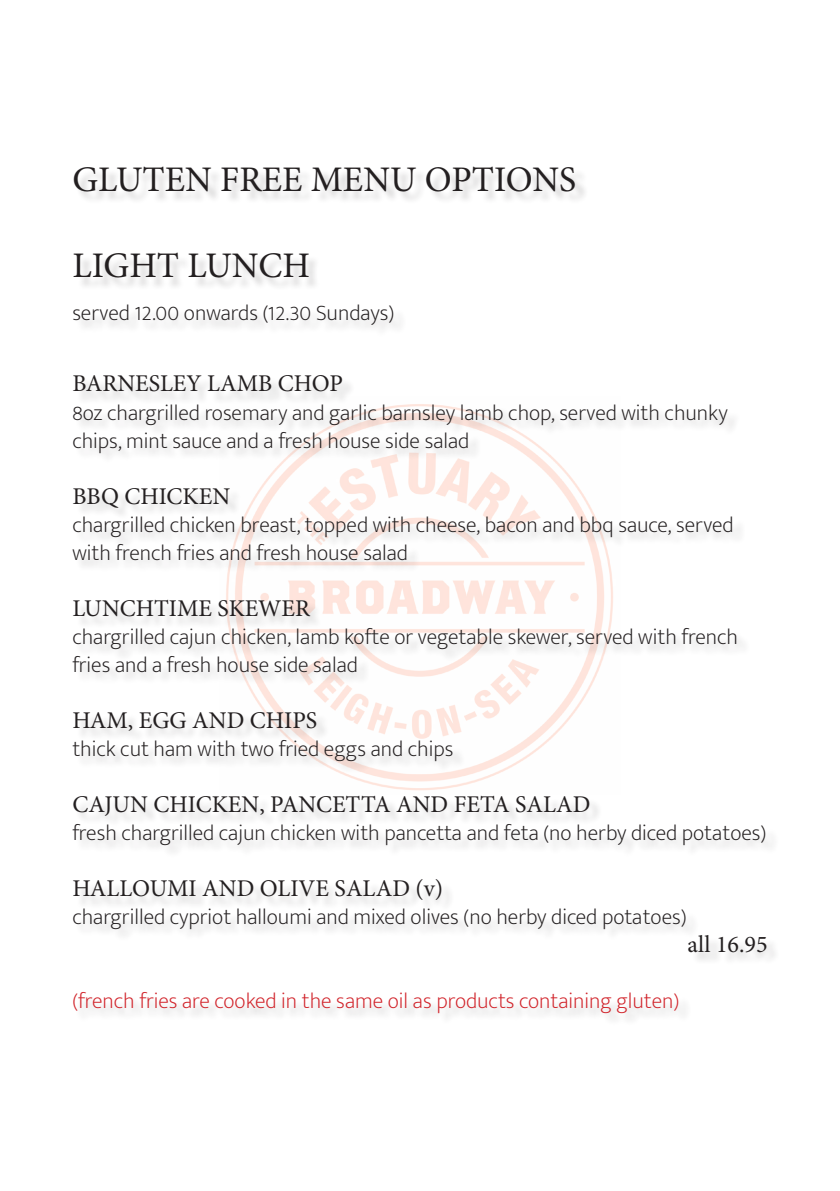
<style>
.page{position:relative;width:840px;height:1191px;background:#fff}
.page>*{position:absolute;margin:0;border:0;box-sizing:border-box;transform-origin:0 0}
.t1{font:36px "Minion Pro";color:#231f20}
.t2{font:24px "Minion Pro";color:#231f20}
.t3{font:200 22px/28px "Mukta Mahee";color:#231f20}
.t4{font:200 22px "Mukta Mahee";color:#d1232a}
</style>
<div class="page">
<div style="left:75px;top:169px;width:704px;height:857px;background:#231f20;opacity:.22"></div>
<p class="t1" style="left:72px;top:155px;width:505px">GLUTEN FREE MENU OPTIONS</p>
<p class="t1" style="left:72px;top:241px;width:239px">LIGHT LUNCH</p>
<p class="t3" style="left:72px;top:299px;width:323px">served 12.00 onwards (12.30 Sundays)</p>
<p class="t2" style="left:72px;top:368px;width:272px">BARNESLEY LAMB CHOP</p>
<p class="t3" style="left:72px;top:398px;width:656px">8oz chargrilled rosemary and garlic barnsley lamb chop, served with chunky chips, mint sauce and a fresh house side salad</p>
<p class="t2" style="left:72px;top:480px;width:159px">BBQ CHICKEN</p>
<p class="t3" style="left:72px;top:510px;width:662px">chargrilled chicken breast, topped with cheese, bacon and bbq sauce, served with french fries and fresh house salad</p>
<p class="t2" style="left:72px;top:592px;width:239px">LUNCHTIME SKEWER</p>
<p class="t3" style="left:72px;top:622px;width:666px">chargrilled cajun chicken, lamb kofte or vegetable skewer, served with french fries and a fresh house side salad</p>
<p class="t2" style="left:72px;top:704px;width:246px">HAM, EGG AND CHIPS</p>
<p class="t3" style="left:72px;top:734px;width:382px">thick cut ham with two fried eggs and chips</p>
<p class="t2" style="left:72px;top:788px;width:519px">CAJUN CHICKEN, PANCETTA AND FETA SALAD</p>
<p class="t3" style="left:72px;top:818px;width:695px">fresh chargrilled cajun chicken with pancetta and feta (no herby diced potatoes)</p>
<p class="t2" style="left:72px;top:872px;width:372px">HALLOUMI AND OLIVE SALAD (v)</p>
<p class="t3" style="left:72px;top:902px;width:615px">chargrilled cypriot halloumi and mixed olives (no herby diced potatoes)</p>
<p class="t2" style="left:687px;top:928px;width:81px">all 16.95</p>
<p class="t4" style="left:72px;top:987px;width:608px">(french fries are cooked in the same oil as products containing gluten)</p>
</div>
